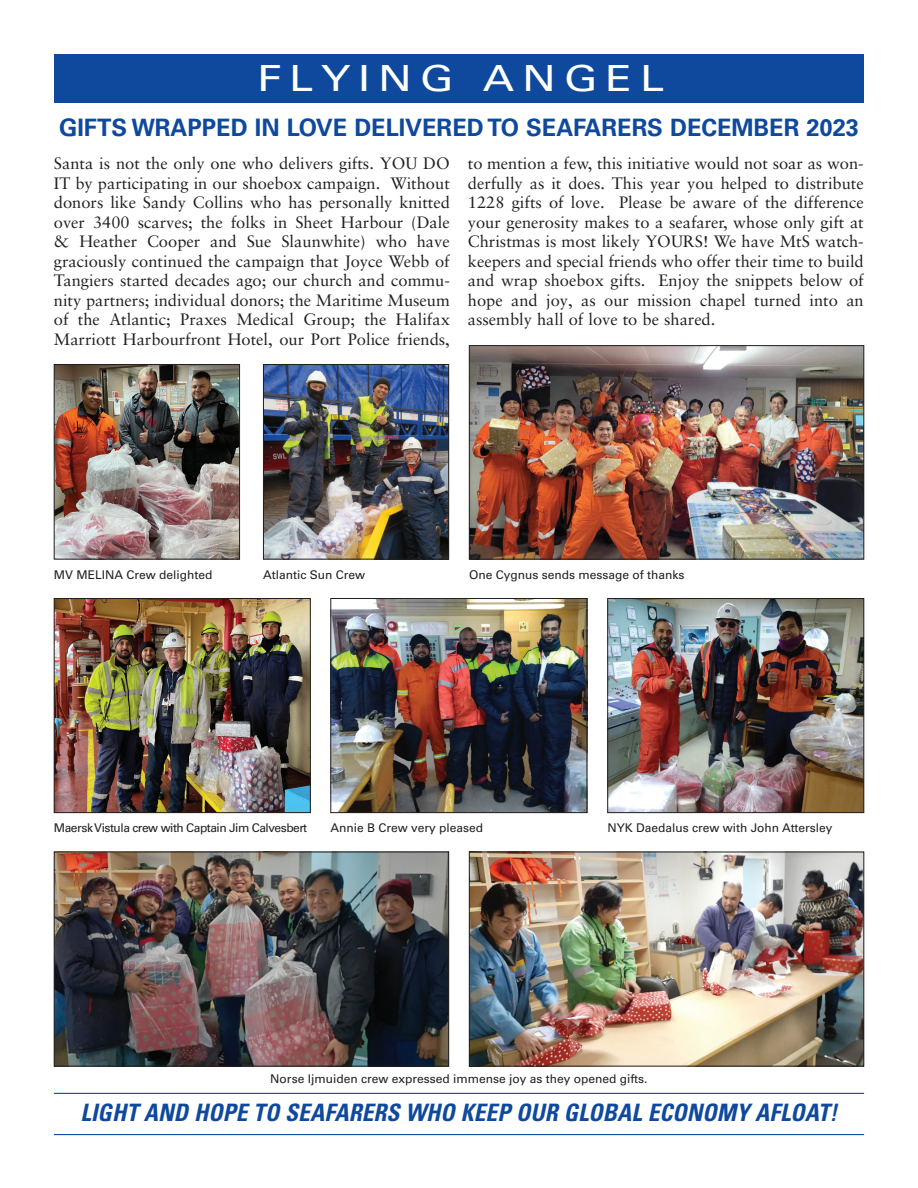
<style>
.page{position:relative;width:918px;height:1188px;background:#fff}
.page>*{position:absolute;margin:0;border:0;box-sizing:border-box;transform-origin:0 0}
.t1{font:36px "Univers LT Std";letter-spacing:.18em;color:#fff;scale:1.21 1}
.t2{font:italic 700 condensed 24px "Univers LT Std";letter-spacing:.005em;color:#0f499d}
.t3{font:700 24px "Univers LT Std";color:#0f499d}
.t4{font:16.5px/19.5px "Sabon LT Pro";color:#231f20;text-align:justify}
.t5{font:12px "Univers LT Std";color:#231f20}
.t6{font:12px "Univers LT Std";letter-spacing:-.04em;color:#231f20}
</style>
<div class="page">
<div style="left:54px;top:54px;width:810px;height:48px;background:#0f499d"></div>
<hr style="left:54px;top:1093px;width:810px;height:1px;background:#0f499d">
<hr style="left:54px;top:1134px;width:810px;height:1px;background:#0f499d">
<img style="left:56px;top:366px;width:182px;height:191px">
<div style="left:54px;top:364px;width:186px;height:195px;border:1px solid #231f20"></div>
<img style="left:56px;top:600px;width:252px;height:211px">
<div style="left:54px;top:598px;width:256px;height:215px;border:1px solid #231f20"></div>
<img style="left:56px;top:854px;width:391px;height:210px">
<div style="left:54px;top:852px;width:395px;height:214px;border:1px solid #231f20"></div>
<img style="left:610px;top:600px;width:252px;height:211px">
<div style="left:608px;top:598px;width:256px;height:215px;border:1px solid #231f20"></div>
<img style="left:471px;top:854px;width:391px;height:210px">
<div style="left:469px;top:852px;width:395px;height:214px;border:1px solid #231f20"></div>
<img style="left:471px;top:347px;width:391px;height:210px">
<div style="left:469px;top:345px;width:395px;height:214px;border:1px solid #231f20"></div>
<img style="left:333px;top:600px;width:252px;height:211px">
<div style="left:331px;top:598px;width:256px;height:215px;border:1px solid #231f20"></div>
<img style="left:265px;top:366px;width:182px;height:191px">
<div style="left:263px;top:364px;width:186px;height:195px;border:1px solid #231f20"></div>
<h1 class="t1" style="left:257px;top:57px;width:338px">FLYING ANGEL</h1>
<h2 class="t3" style="left:59px;top:113px;width:801px">GIFTS WRAPPED IN LOVE DELIVERED TO SEAFARERS DECEMBER 2023</h2>
<p class="t4" style="left:54px;top:153px;width:397px">Santa is not the only one who delivers gifts. YOU DO IT by participating in our shoebox campaign. Without donors like Sandy Collins who has personally knitted over 3400 scarves; the folks in Sheet Harbour (Dale &amp; Heather Cooper and Sue Slaunwhite) who have graciously continued the campaign that Joyce Webb of Tangiers started decades ago; our church and commu&shy;nity partners; individual donors; the Maritime Museum of the Atlantic; Praxes Medical Group; the Halifax Marriott Harbourfront Hotel, our Port Police friends,</p>
<p class="t4" style="left:468px;top:153px;width:397px">to mention a few, this initiative would not soar as won&shy;derfully as it does. This year you helped to distribute 1228 gifts of love. Please be aware of the difference your generosity makes to a seafarer, whose only gift at Christmas is most likely YOURS! We have MtS watch&shy;keepers and special friends who offer their time to build and wrap shoebox gifts. Enjoy the snippets below of hope and joy, as our mission chapel turned into an assembly hall of love to be shared.</p>
<p class="t5" style="left:54px;top:567px;width:160px">MV MELINA Crew delighted</p>
<p class="t5" style="left:263px;top:567px;width:104px">Atlantic Sun Crew</p>
<p class="t5" style="left:469px;top:567px;width:217px">One Cygnus sends message of thanks</p>
<p class="t6" style="left:54px;top:821px;width:255px">Maersk Vistula crew with Captain Jim Calvesbert</p>
<p class="t5" style="left:330px;top:821px;width:154px">Annie B Crew very pleased</p>
<p class="t5" style="left:607px;top:821px;width:227px">NYK Daedalus crew with John Attersley</p>
<p class="t5" style="left:270px;top:1071px;width:379px">Norse Ijmuiden crew expressed immense joy as they opened gifts.</p>
<h2 class="t2" style="left:81px;top:1098px;width:758px">LIGHT AND HOPE TO SEAFARERS WHO KEEP OUR GLOBAL ECONOMY AFLOAT!</h2>
</div>
